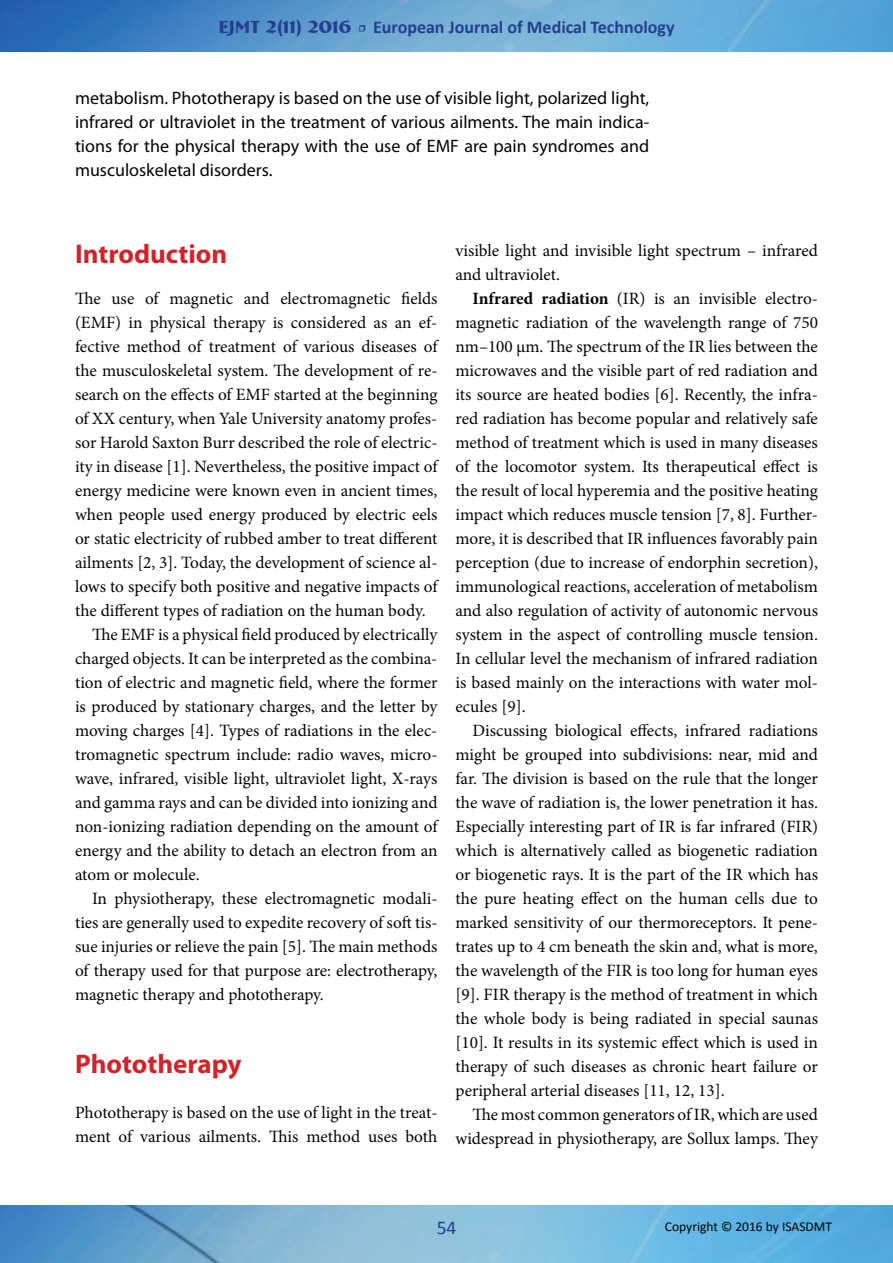
<style>
.page{position:relative;width:893px;height:1263px;background:#fff}
.page>*{position:absolute;margin:0;border:0;box-sizing:border-box;transform-origin:0 0}
.t1{font:700 27px "Myriad Pro";color:#d1232a}
.t2{font:19.5px "Calibri";color:#253f8e}
.t3{font:18px/24px "Myriad Pro";color:#040503;text-align:justify}
.t4{font:700 18px "Calibri";color:#253f8e}
.t5{font:17.25px/24px "Minion Pro";color:#040503}
.t6{font:13.5px "Calibri";color:#040503}
.s1{font-family:"Bremen BT"}
.s2{font-family:"Minion Pro";font-weight:400}
.s3{font-weight:700}
</style>
<div class="page">
<img style="left:0;top:0;width:893px;height:52px">
<img style="left:0;top:1205px;width:893px;height:58px">
<p class="t4" style="left:218px;top:15px;width:458px"><span class="s1">EJMT 2(11) 2016</span> <span class="s2">•</span> European Journal of Medical Technology</p>
<p class="t3" style="left:75px;top:85px;width:576px">metabolism. Phototherapy is based on the use of visible light, polarized light, infrared or ultraviolet in the treatment of various ailments. The main indica&shy;tions for the physical therapy with the use of EMF are pain syndromes and musculoskeletal disorders.</p>
<h1 class="t1" style="left:75px;top:237px;width:154px">Introduction</h1>
<p class="t5" style="left:75px;top:286px;width:364px">The use of magnetic and electromagnetic fields</p>
<p class="t5" style="left:75px;top:310px;width:364px">(EMF) in physical therapy is considered as an ef-</p>
<p class="t5" style="left:75px;top:334px;width:364px">fective method of treatment of various diseases of</p>
<p class="t5" style="left:75px;top:358px;width:364px">the musculoskeletal system. The development of re-</p>
<p class="t5" style="left:75px;top:382px;width:364px">search on the effects of EMF started at the beginning</p>
<p class="t5" style="left:75px;top:406px;width:364px">of XX century, when Yale University anatomy profes-</p>
<p class="t5" style="left:75px;top:430px;width:364px">sor Harold Saxton Burr described the role of electric-</p>
<p class="t5" style="left:75px;top:454px;width:364px">ity in disease [1]. Nevertheless, the positive impact of</p>
<p class="t5" style="left:75px;top:478px;width:364px">energy medicine were known even in ancient times,</p>
<p class="t5" style="left:75px;top:502px;width:364px">when people used energy produced by electric eels</p>
<p class="t5" style="left:75px;top:526px;width:364px">or static electricity of rubbed amber to treat different</p>
<p class="t5" style="left:75px;top:550px;width:364px">ailments [2, 3]. Today, the development of science al-</p>
<p class="t5" style="left:75px;top:574px;width:364px">lows to specify both positive and negative impacts of</p>
<p class="t5" style="left:75px;top:598px;width:352px">the different types of radiation on the human body.</p>
<p class="t5" style="left:92px;top:622px;width:347px">The EMF is a physical field produced by electrically</p>
<p class="t5" style="left:75px;top:646px;width:364px">charged objects. It can be interpreted as the combina-</p>
<p class="t5" style="left:75px;top:670px;width:364px">tion of electric and magnetic field, where the former</p>
<p class="t5" style="left:75px;top:694px;width:364px">is produced by stationary charges, and the letter by</p>
<p class="t5" style="left:75px;top:718px;width:364px">moving charges [4]. Types of radiations in the elec-</p>
<p class="t5" style="left:75px;top:742px;width:364px">tromagnetic spectrum include: radio waves, micro-</p>
<p class="t5" style="left:75px;top:766px;width:364px">wave, infrared, visible light, ultraviolet light, X-rays</p>
<p class="t5" style="left:75px;top:790px;width:364px">and gamma rays and can be divided into ionizing and</p>
<p class="t5" style="left:75px;top:814px;width:364px">non-ionizing radiation depending on the amount of</p>
<p class="t5" style="left:75px;top:838px;width:364px">energy and the ability to detach an electron from an</p>
<p class="t5" style="left:75px;top:862px;width:126px">atom or molecule.</p>
<p class="t5" style="left:92px;top:886px;width:347px">In physiotherapy, these electromagnetic modali-</p>
<p class="t5" style="left:75px;top:910px;width:364px">ties are generally used to expedite recovery of soft tis-</p>
<p class="t5" style="left:75px;top:934px;width:364px">sue injuries or relieve the pain [5]. The main methods</p>
<p class="t5" style="left:75px;top:958px;width:364px">of therapy used for that purpose are: electrotherapy,</p>
<p class="t5" style="left:75px;top:982px;width:250px">magnetic therapy and phototherapy.</p>
<h1 class="t1" style="left:75px;top:1047px;width:168px">Phototherapy</h1>
<p class="t5" style="left:75px;top:1101px;width:364px">Phototherapy is based on the use of light in the treat&shy;ment of various ailments. This method uses both</p>
<p class="t5" style="left:455px;top:238px;width:364px">visible light and invisible light spectrum – infrared and ultraviolet.</p>
<p class="t5" style="left:455px;top:286px;width:364px;text-align:justify;text-indent:17px"><span class="s3">Infrared radiation</span> (IR) is an invisible electro&shy;magnetic radiation of the wavelength range of 750 nm–100 μm. The spectrum of the IR lies between the microwaves and the visible part of red radiation and its source are heated bodies [6]. Recently, the infra&shy;red radiation has become popular and relatively safe method of treatment which is used in many diseases of the locomotor system. Its therapeutical effect is the result of local hyperemia and the positive heating impact which reduces muscle tension [7, 8]. Further&shy;more, it is described that IR influences favorably pain perception (due to increase of endorphin secretion), immunological reactions, acceleration of metabolism and also regulation of activity of autonomic nervous system in the aspect of controlling muscle tension.<br>In cellular level the mechanism of infrared radiation is based mainly on the interactions with water mol&shy;ecules [9].</p>
<p class="t5" style="left:455px;top:718px;width:364px;text-align:justify;text-indent:17px">Discussing biological effects, infrared radiations might be grouped into subdivisions: near, mid and far. The division is based on the rule that the longer the wave of radiation is, the lower penetration it has.<br>Especially interesting part of IR is far infrared (FIR) which is alternatively called as biogenetic radiation or biogenetic rays. It is the part of the IR which has the pure heating effect on the human cells due to marked sensitivity of our thermoreceptors. It pene&shy;trates up to 4 cm beneath the skin and, what is more, the wavelength of the FIR is too long for human eyes [9]. FIR therapy is the method of treatment in which the whole body is being radiated in special saunas [10]. It results in its systemic effect which is used in therapy of such diseases as chronic heart failure or peripheral arterial diseases [11, 12, 13].</p>
<p class="t5" style="left:455px;top:1102px;width:364px;text-align:right">The most common generators of IR, which are used widespread in physiotherapy, are Sollux lamps. They</p>
<p class="t2" style="left:437px;top:1215px;width:21px">54</p>
<p class="t6" style="left:665px;top:1218px;width:169px">Copyright © 2016 by ISASDMT</p>
</div>
